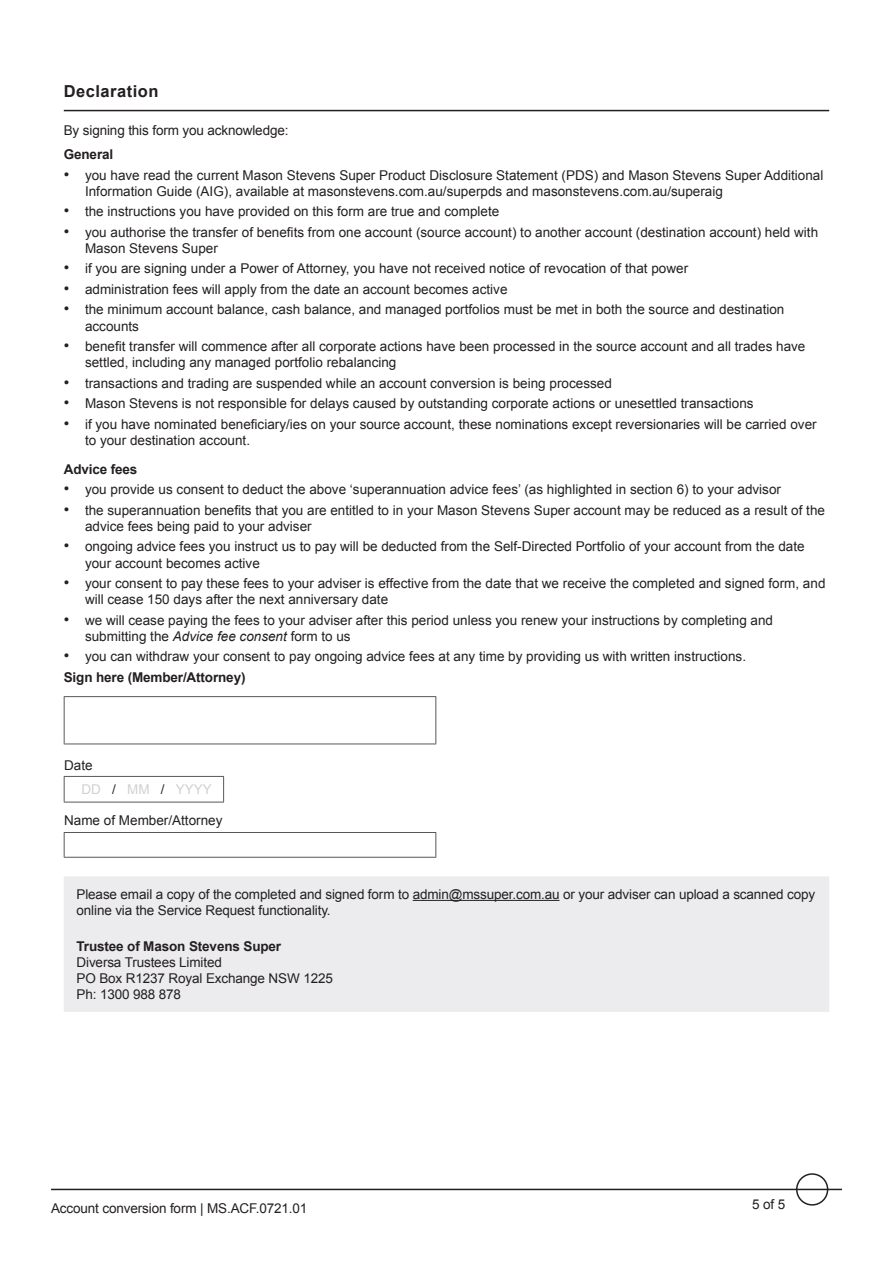
<style>
.page{position:relative;width:893px;height:1263px;background:#fff}
.page>*{position:absolute;margin:0;border:0;box-sizing:border-box;transform-origin:0 0}
.FORM_SECTION_HEADER{font:700 16.5px "Arial";letter-spacing:.03em;color:#231f20}
.BODY{font:13.5px/16.2px "Arial";color:#231f20}
.BODY-2{font:700 13.5px "Arial";letter-spacing:-.01em;color:#231f20}
.CELL_BODY{font:13.5px "Arial";color:#231f20}
.CELL_BODY-2{font:13.5px "Arial";color:#d1d1d1}
.s1{font-size:15.75px}
.s2{font-style:italic}
.s3{color:#231f20}
</style>
<div class="page">
<hr style="left:51px;top:1189px;width:791px;height:1px;background:#231f20">
<div style="left:796px;top:1173px;width:32px;height:32px;border:2px solid #231f20;border-radius:50%"></div>
<hr style="left:64px;top:110px;width:765px;height:1px;background:#231f20">
<hr style="left:435px;top:697px;width:1px;height:46px;background:#57585a">
<hr style="left:64px;top:696px;width:372px;height:1px;background:#57585a">
<hr style="left:64px;top:697px;width:1px;height:46px;background:#57585a">
<hr style="left:64px;top:743px;width:372px;height:1px;background:#57585a">
<hr style="left:64px;top:776px;width:160px;height:1px;background:#57585a">
<svg style="left:223px;top:777px;width:1px;height:25px"></svg>
<hr style="left:64px;top:802px;width:160px;height:1px;background:#57585a">
<svg style="left:64px;top:777px;width:1px;height:25px"></svg>
<hr style="left:64px;top:832px;width:372px;height:1px;background:#57585a">
<svg style="left:64px;top:833px;width:1px;height:24px"></svg>
<svg style="left:435px;top:833px;width:1px;height:24px"></svg>
<hr style="left:64px;top:857px;width:372px;height:1px;background:#57585a">
<div style="left:64px;top:876px;width:765px;height:136px;background:#ececee"></div>
<hr style="left:413px;top:900px;width:146px;height:1px;background:#231f20">
<p class="FORM_SECTION_HEADER" style="left:64px;top:80px;width:96px">Declaration</p>
<p class="BODY" style="left:64px;top:122px;width:226px">By signing this form you acknowledge:</p>
<h3 class="BODY-2" style="left:64px;top:146px;width:51px">General</h3>
<p class="BODY" style="left:85px;top:167px;width:740px;text-indent:-21px"><span class="s1">•</span> you have read the current Mason Stevens Super Product Disclosure Statement (PDS) and Mason Stevens Super Additional<br>Information Guide (AIG), available at masonstevens.com.au/superpds and masonstevens.com.au/superaig</p>
<p class="BODY" style="left:64px;top:204px;width:437px"><span class="s1">•</span> the instructions you have provided on this form are true and complete</p>
<p class="BODY" style="left:85px;top:224px;width:735px;text-indent:-21px"><span class="s1">•</span> you authorise the transfer of benefits from one account (source account) to another account (destination account) held with<br>Mason Stevens Super</p>
<p class="BODY" style="left:64px;top:261px;width:626px"><span class="s1">•</span> if you are signing under a Power of Attorney, you have not received notice of revocation of that power</p>
<p class="BODY" style="left:64px;top:281px;width:445px"><span class="s1">•</span> administration fees will apply from the date an account becomes active</p>
<p class="BODY" style="left:85px;top:302px;width:701px;text-indent:-21px"><span class="s1">•</span> the minimum account balance, cash balance, and managed portfolios must be met in both the source and destination accounts</p>
<p class="BODY" style="left:85px;top:338px;width:722px;text-indent:-21px"><span class="s1">•</span> benefit transfer will commence after all corporate actions have been processed in the source account and all trades have settled, including any managed portfolio rebalancing</p>
<p class="BODY" style="left:64px;top:375px;width:550px"><span class="s1">•</span> transactions and trading are suspended while an account conversion is being processed</p>
<p class="BODY" style="left:64px;top:395px;width:691px"><span class="s1">•</span> Mason Stevens is not responsible for delays caused by outstanding corporate actions or unesettled transactions</p>
<p class="BODY" style="left:85px;top:416px;width:733px;text-indent:-21px"><span class="s1">•</span> if you have nominated beneficiary/ies on your source account, these nominations except reversionaries will be carried over to your destination account.</p>
<h3 class="BODY-2" style="left:64px;top:460px;width:75px">Advice fees</h3>
<p class="BODY" style="left:64px;top:481px;width:719px"><span class="s1">•</span> you provide us consent to deduct the above ‘superannuation advice fees’ (as highlighted in section 6) to your advisor</p>
<p class="BODY" style="left:85px;top:502px;width:741px;text-indent:-21px"><span class="s1">•</span> the superannuation benefits that you are entitled to in your Mason Stevens Super account may be reduced as a result of the advice fees being paid to your adviser</p>
<p class="BODY" style="left:85px;top:539px;width:721px;text-indent:-21px"><span class="s1">•</span> ongoing advice fees you instruct us to pay will be deducted from the Self-Directed Portfolio of your account from the date your account becomes active</p>
<p class="BODY" style="left:85px;top:575px;width:742px;text-indent:-21px"><span class="s1">•</span> your consent to pay these fees to your adviser is effective from the date that we receive the completed and signed form, and will cease 150 days after the next anniversary date</p>
<p class="BODY" style="left:85px;top:612px;width:690px;text-indent:-21px"><span class="s1">•</span> we will cease paying the fees to your adviser after this period unless you renew your instructions by completing and submitting the <span class="s2">Advice fee consent</span> form to us</p>
<p class="BODY" style="left:64px;top:649px;width:684px"><span class="s1">•</span> you can withdraw your consent to pay ongoing advice fees at any time by providing us with written instructions.</p>
<p class="BODY-2" style="left:64px;top:668px;width:183px">Sign here (Member/Attorney)</p>
<p class="CELL_BODY" style="left:64px;top:757px;width:30px">Date</p>
<p class="CELL_BODY-2" style="left:81px;top:780px;width:132px">DD <span class="s3">/</span> MM <span class="s3">/</span> YYYY</p>
<p class="CELL_BODY" style="left:64px;top:812px;width:160px">Name of Member/Attorney</p>
<p class="BODY" style="left:77px;top:886px;width:740px">Please email a copy of the completed and signed form to admin@mssuper.com.au or your adviser can upload a scanned copy online via the Service Request functionality.</p>
<p class="BODY-2" style="left:77px;top:937px;width:206px">Trustee of Mason Stevens Super</p>
<p class="BODY" style="left:77px;top:954px;width:147px">Diversa Trustees Limited</p>
<p class="BODY" style="left:77px;top:970px;width:258px">PO Box R1237 Royal Exchange NSW 1225</p>
<p class="BODY" style="left:77px;top:986px;width:106px">Ph: 1300 988 878</p>
<p class="BODY" style="left:51px;top:1200px;width:258px">Account conversion form | MS.ACF.0721.01</p>
<p class="BODY" style="left:752px;top:1196px;width:35px">5 of 5</p>
</div>
